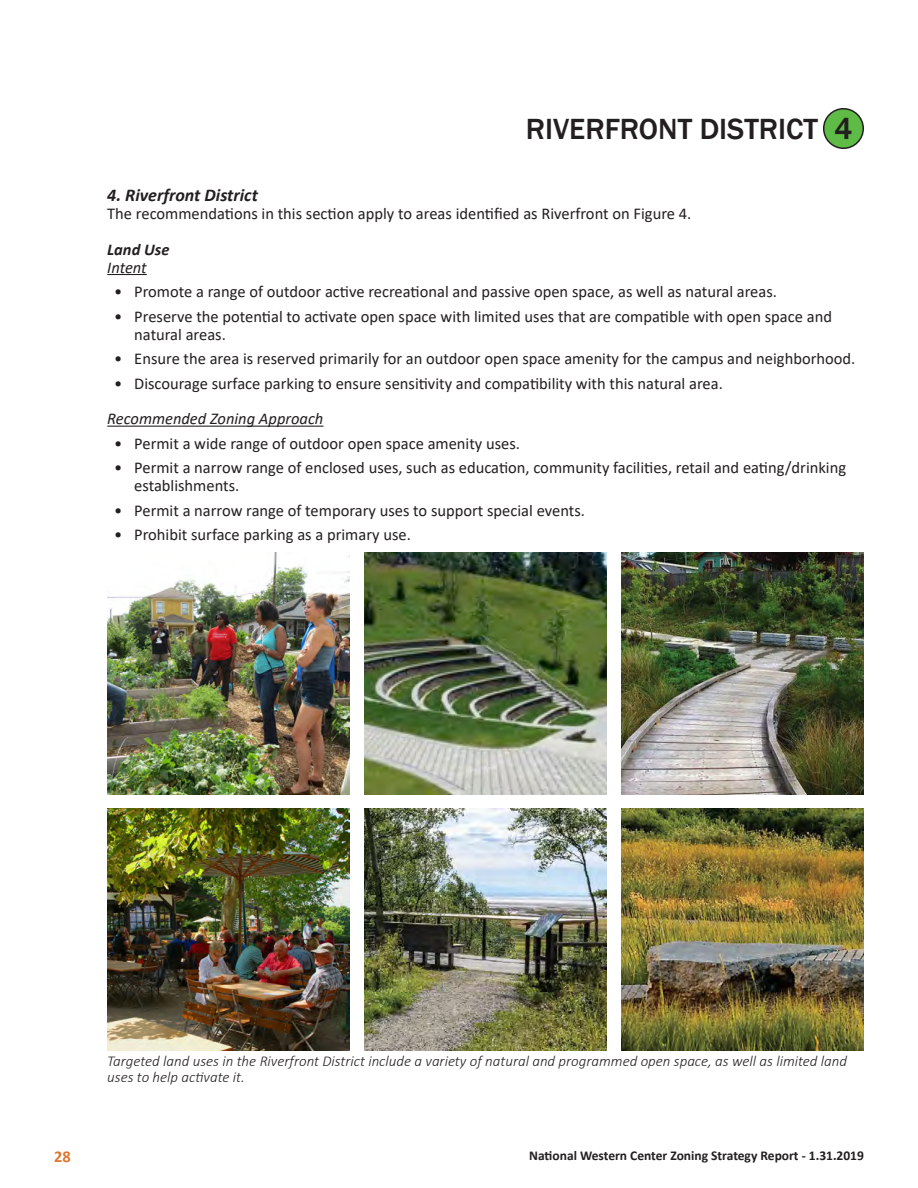
<style>
.page{position:relative;width:918px;height:1188px;background:#fff}
.page>*{position:absolute;margin:0;border:0;box-sizing:border-box;transform-origin:0 0}
.Document_Title{font:500 31.5px "Franklin Gothic";color:#231f20}
.Document_Title-2{font:500 30px "Franklin Gothic";color:#231f20}
.Normal_Head_1{font:italic 700 18px "Calibri";color:#231f20}
.t1{font:16.5px/17.9px "Calibri";color:#231f20}
.Normal_Head_3{font:italic 16.5px "Calibri";color:#231f20}
.Normal_Head_2{font:italic 700 16.5px "Calibri";color:#231f20}
.t2{font:700 16.5px "Calibri";color:#dd7831}
.t3{font:italic 300 15px/16.2px "Calibri";color:#231f20}
.t4{font:700 13.5px "Calibri";color:#231f20}
</style>
<div class="page">
<hr style="left:107px;top:274px;width:40px;height:1px;background:#231f20">
<hr style="left:107px;top:426px;width:216px;height:1px;background:#231f20">
<div style="left:824px;top:109px;width:39px;height:39px;background:#5dbb46;border-radius:50%"></div>
<div style="left:823px;top:108px;width:41px;height:41px;border:2px solid #231f20;border-radius:50%"></div>
<img style="left:107px;top:553px;width:243px;height:241px">
<img style="left:107px;top:809px;width:243px;height:241px">
<img style="left:364px;top:553px;width:243px;height:241px">
<img style="left:364px;top:809px;width:243px;height:241px">
<img style="left:622px;top:553px;width:242px;height:241px">
<img style="left:622px;top:809px;width:242px;height:241px">
<p class="Document_Title-2" style="left:526px;top:111px;width:294px">RIVERFRONT DISTRICT</p>
<p class="Document_Title" style="left:834px;top:109px;width:20px">4</p>
<p class="Normal_Head_1" style="left:107px;top:183px;width:152px">4. Riverfront District</p>
<p class="t1" style="left:107px;top:204px;width:586px">The recommendations in this section apply to areas identified as Riverfront on Figure 4.</p>
<p class="Normal_Head_2" style="left:107px;top:238px;width:64px">Land Use</p>
<p class="Normal_Head_3" style="left:107px;top:256px;width:41px">Intent</p>
<p class="t1" style="left:114px;top:282px;width:665px">• Promote a range of outdoor active recreational and passive open space, as well as natural areas.</p>
<p class="t1" style="left:134px;top:307px;width:699px;text-indent:-20px">• Preserve the potential to activate open space with limited uses that are compatible with open space and natural areas.</p>
<p class="t1" style="left:114px;top:349px;width:743px">• Ensure the area is reserved primarily for an outdoor open space amenity for the campus and neighborhood.</p>
<p class="t1" style="left:114px;top:374px;width:610px">• Discourage surface parking to ensure sensitivity and compatibility with this natural area.</p>
<p class="Normal_Head_3" style="left:107px;top:407px;width:218px">Recommended Zoning Approach</p>
<p class="t1" style="left:114px;top:434px;width:408px">• Permit a wide range of outdoor open space amenity uses.</p>
<p class="t1" style="left:134px;top:459px;width:713px;text-indent:-20px">• Permit a narrow range of enclosed uses, such as education, community facilities, retail and eating/drinking establishments.</p>
<p class="t1" style="left:114px;top:501px;width:473px">• Permit a narrow range of temporary uses to support special events.</p>
<p class="t1" style="left:114px;top:526px;width:298px">• Prohibit surface parking as a primary use.</p>
<p class="t3" style="left:107px;top:1053px;width:741px">Targeted land uses in the Riverfront District include a variety of natural and programmed open space, as well as limited land uses to help activate it.</p>
<p class="t2" style="left:54px;top:1145px;width:18px">28</p>
<p class="t4" style="left:529px;top:1146px;width:336px">National Western Center Zoning Strategy Report - 1.31.2019</p>
</div>
